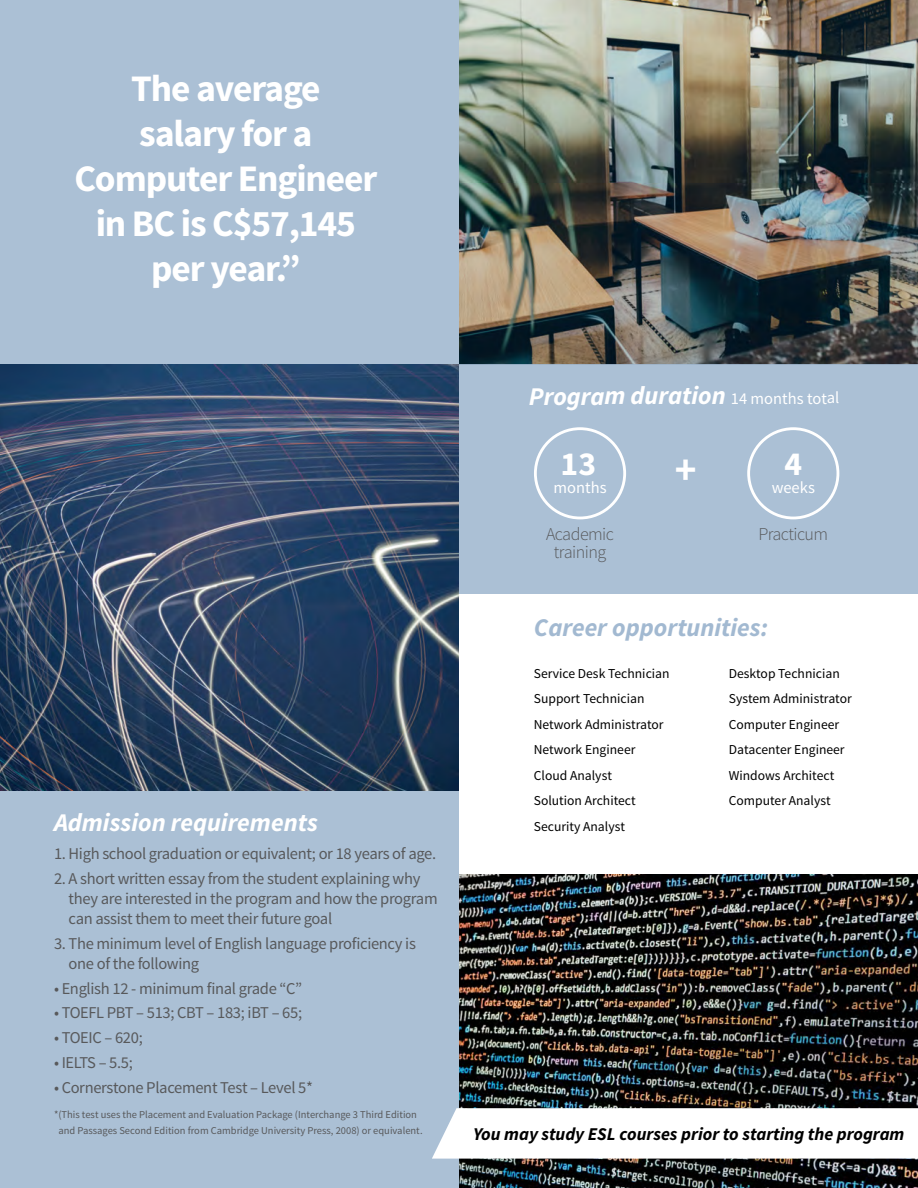
<style>
.page{position:relative;width:918px;height:1188px;background:#fff}
.page>*{position:absolute;margin:0;border:0;box-sizing:border-box;transform-origin:0 0}
.t1{font:italic 700 43.35px "Source Sans Pro";color:#fff}
.t2{font:700 37.5px/45px "Source Sans Pro";letter-spacing:-.03em;color:#fff;text-align:center}
.t3{font:700 33.6px "Source Sans Pro";color:#fff}
.t4{font:italic 700 25.5px "Source Sans Pro";color:#fff}
.t5{font:italic 700 25.5px "Source Sans Pro";color:#a2b9d1}
.t6{font:italic 700 18px "Source Sans Pro";color:#000}
.t7{font:300 18px/18px "Source Sans Pro";letter-spacing:-.03em;color:#58595b;text-align:center}
.t8{font:16.5px/20.2px "Source Sans Pro";letter-spacing:-.02em;color:#58595b}
.t9{font:16.5px "Source Sans Pro";color:#fff}
.t10{font:13.65px "Source Sans Pro";color:#000}
.t11{font:10.5px/16.5px "Source Sans Pro";color:#58595b;text-align:center}
.s1{font-weight:400;font-style:normal;font-size:16.5px}
</style>
<div class="page">
<img style="left:459px;top:874px;width:459px;height:314px">
<div style="left:0;top:0;width:459px;height:1188px;background:#abc0d5"></div>
<svg style="left:432px;top:1108px;width:486px;height:51px"></svg>
<img style="left:459px;top:0;width:459px;height:364px">
<img style="left:0;top:364px;width:459px;height:426px">
<div style="left:459px;top:364px;width:459px;height:230px;background:#abc0d5"></div>
<div style="left:534px;top:427px;width:92px;height:92px;border:3px solid #fff;border-radius:50%"></div>
<div style="left:747px;top:427px;width:92px;height:92px;border:3px solid #fff;border-radius:50%"></div>
<h2 class="t2" style="left:74px;top:67px;width:305px">The average<br>salary for a<br>Computer Engineer in BC is C$57,145 per year.”</h2>
<h3 class="t4" style="left:54px;top:806px;width:265px">Admission requirements</h3>
<p class="t8" style="left:54px;top:843px;width:384px">1. High school graduation or equivalent; or 18 years of age.</p>
<p class="t8" style="left:69px;top:868px;width:371px;text-indent:-15px">2. A short written essay from the student explaining why they are interested in the program and how the program can assist them to meet their future goal</p>
<p class="t8" style="left:69px;top:933px;width:349px;text-indent:-15px">3. The minimum level of English language proficiency is one of the following</p>
<p class="t8" style="left:54px;top:978px;width:250px">• English 12 - minimum final grade “C”</p>
<p class="t8" style="left:54px;top:1003px;width:250px">• TOEFL PBT – 513; CBT – 183; iBT – 65;</p>
<p class="t8" style="left:54px;top:1028px;width:90px">• TOEIC – 620;</p>
<p class="t8" style="left:54px;top:1053px;width:80px">• IELTS – 5.5;</p>
<p class="t8" style="left:54px;top:1077px;width:261px">• Cornerstone Placement Test – Level 5*</p>
<p class="t11" style="left:54px;top:1106px;width:370px">*(This test uses the Placement and Evaluation Package (Interchange 3 Third Edition and Passages Second Edition from Cambridge University Press, 2008) or equivalent.</p>
<h3 class="t4" style="left:529px;top:380px;width:312px">Program duration <span class="s1">14 months total</span></h3>
<h3 class="t3" style="left:561px;top:442px;width:37px">13</h3>
<p class="t9" style="left:553px;top:477px;width:55px">months</p>
<h1 class="t1" style="left:674px;top:442px;width:24px">+</h1>
<h3 class="t3" style="left:784px;top:442px;width:19px">4</h3>
<p class="t9" style="left:772px;top:477px;width:45px">weeks</p>
<p class="t7" style="left:546px;top:525px;width:69px">Academic training</p>
<p class="t7" style="left:758px;top:525px;width:71px">Practicum</p>
<h3 class="t5" style="left:534px;top:612px;width:236px">Career opportunities:</h3>
<p class="t10" style="left:534px;top:665px;width:137px">Service Desk Technician</p>
<p class="t10" style="left:729px;top:665px;width:112px">Desktop Technician</p>
<p class="t10" style="left:534px;top:690px;width:112px">Support Technician</p>
<p class="t10" style="left:729px;top:690px;width:125px">System Administrator</p>
<p class="t10" style="left:534px;top:716px;width:131px">Network Administrator</p>
<p class="t10" style="left:729px;top:716px;width:112px">Computer Engineer</p>
<p class="t10" style="left:534px;top:741px;width:103px">Network Engineer</p>
<p class="t10" style="left:729px;top:741px;width:117px">Datacenter Engineer</p>
<p class="t10" style="left:534px;top:767px;width:80px">Cloud Analyst</p>
<p class="t10" style="left:729px;top:767px;width:107px">Windows Architect</p>
<p class="t10" style="left:534px;top:792px;width:103px">Solution Architect</p>
<p class="t10" style="left:729px;top:792px;width:103px">Computer Analyst</p>
<p class="t10" style="left:534px;top:818px;width:93px">Security Analyst</p>
<p class="t6" style="left:473px;top:1123px;width:433px">You may study ESL courses prior to starting the program</p>
</div>
